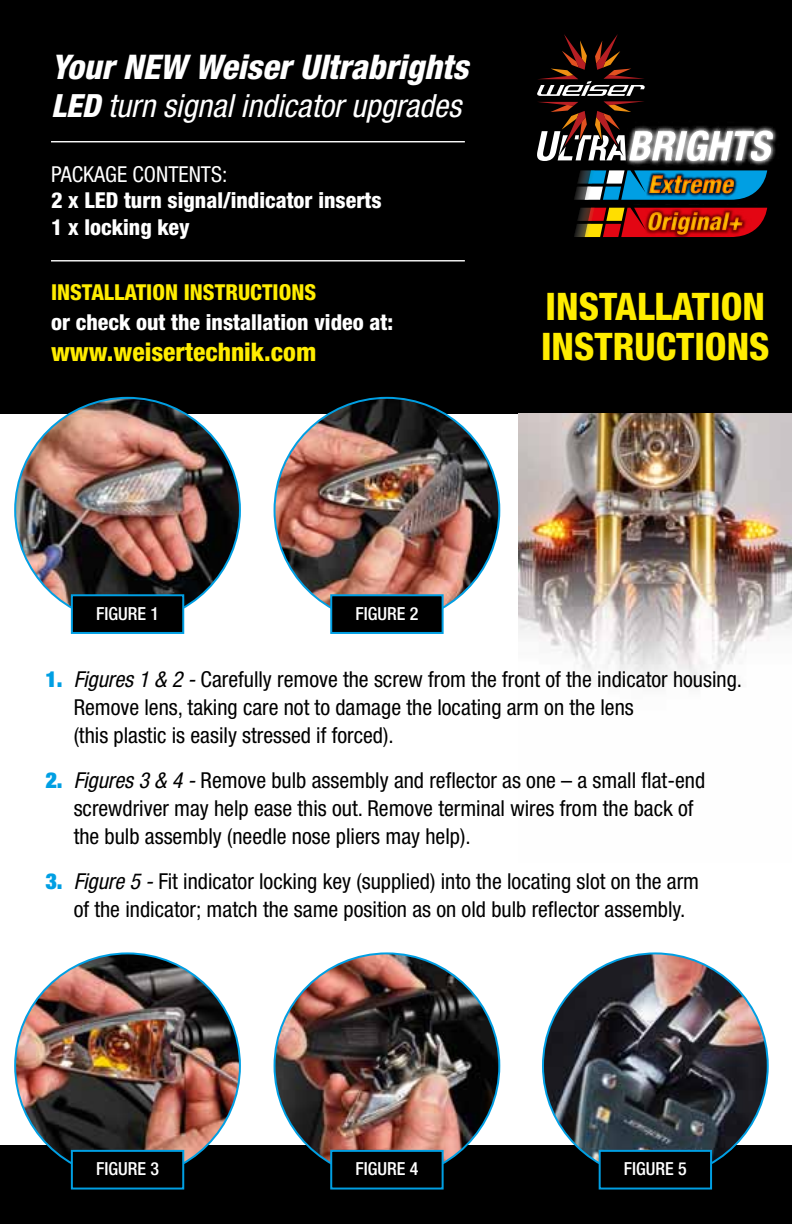
<style>
.page{position:relative;width:792px;height:1224px;background:#fff}
.page>*{position:absolute;margin:0;border:0;box-sizing:border-box;transform-origin:0 0}
.t1{font:800 condensed 38px/40px "Helvetica Neue";color:#ffed00}
.t2{font:italic 800 condensed 34px "Helvetica Neue";color:#fff}
.t3{font:italic condensed 32px "Helvetica Neue";color:#fff}
.t4{font:800 condensed 25.6px "Helvetica Neue";color:#ffed00}
.t5{font:condensed 22px/28px "Helvetica Neue";color:#000}
.t6{font:800 condensed 22px/26.4px "Helvetica Neue";color:#fff}
.t7{font:800 condensed 22px "Helvetica Neue";color:#ffed00}
.t8{font:condensed 22px "Helvetica Neue";color:#fff}
.t9{font:500 condensed 18px "Helvetica Neue";color:#fff}
.s1{font-weight:800}
.s2{font-weight:900;font-stretch:expanded;color:#009fe3}
.s3{font-style:italic}
</style>
<div class="page">
<div style="left:0;top:0;width:792px;height:414px;background:#000"></div>
<hr style="left:51px;top:141px;width:414px;height:1px;background:#fff">
<hr style="left:51px;top:260px;width:414px;height:1px;background:#fff">
<img style="left:519px;top:414px;width:273px;height:271px">
<div style="left:0;top:1145px;width:792px;height:79px;background:#000"></div>
<img style="left:275px;top:398px;width:224px;height:225px;border-radius:112px">
<div style="left:330px;top:594px;width:114px;height:40px;background:#000;border:2px solid #009fe3"></div>
<img style="left:15px;top:953px;width:225px;height:225px;border-radius:112px">
<div style="left:71px;top:1150px;width:113px;height:40px;background:#000;border:2px solid #009fe3"></div>
<img style="left:15px;top:398px;width:225px;height:225px;border-radius:112px">
<div style="left:71px;top:594px;width:113px;height:40px;background:#000;border:2px solid #009fe3"></div>
<img style="left:760px;top:129px;width:17px;height:43px">
<img style="left:626px;top:161px;width:134px;height:5px">
<svg style="left:574px;top:170px;width:193px;height:30px;background:#337688"></svg>
<svg style="left:537px;top:34px;width:237px;height:127px"></svg>
<img style="left:543px;top:955px;width:225px;height:212px">
<div style="left:599px;top:1150px;width:113px;height:40px;background:#000;border:2px solid #009fe3"></div>
<img style="left:275px;top:953px;width:224px;height:225px;border-radius:112px">
<div style="left:330px;top:1150px;width:114px;height:40px;background:#000;border:2px solid #009fe3"></div>
<img style="left:604px;top:207px;width:18px;height:1px">
<svg style="left:574px;top:208px;width:48px;height:29px"></svg>
<img style="left:622px;top:207px;width:146px;height:30px">
<h2 class="t2" style="left:51px;top:45px;width:419px">Your NEW Weiser Ultrabrights</h2>
<h3 class="t3" style="left:51px;top:87px;width:412px"><span class="s1">LED</span> turn signal indicator upgrades</h3>
<p class="t8" style="left:51px;top:162px;width:178px">Package contents:</p>
<p class="t6" style="left:51px;top:187px;width:332px">2 x LED turn signal/indicator inserts<br>1 x locking key</p>
<p class="t7" style="left:51px;top:278px;width:267px">Installation instructions</p>
<p class="t6" style="left:51px;top:309px;width:344px">or check out the installation video at:</p>
<p class="t4" style="left:51px;top:336px;width:267px">www.weisertechnik.com</p>
<p class="t9" style="left:96px;top:603px;width:64px">FIGURE 1</p>
<p class="t9" style="left:355px;top:603px;width:64px">FIGURE 2</p>
<h1 class="t1" style="left:541px;top:286px;width:230px">Installation instructions</h1>
<p class="t5" style="left:74px;top:665px;width:670px;text-indent:-28px"><span class="s2">1.</span> <span class="s3">Figures 1 &amp; 2 -</span> Carefully remove the screw from the front of the indicator housing.<br>Remove lens, taking care not to damage the locating arm on the lens<br>(this plastic is easily stressed if forced).</p>
<p class="t5" style="left:74px;top:766px;width:633px;text-indent:-28px"><span class="s2">2.</span> <span class="s3">Figures 3 &amp; 4 -</span> Remove bulb assembly and reflector as one – a small flat-end screwdriver may help ease this out. Remove terminal wires from the back of the bulb assembly (needle nose pliers may help).</p>
<p class="t5" style="left:74px;top:867px;width:627px;text-indent:-28px"><span class="s2">3.</span> <span class="s3">Figure 5 -</span> Fit indicator locking key (supplied) into the locating slot on the arm of the indicator; match the same position as on old bulb reflector assembly.</p>
<p class="t9" style="left:96px;top:1158px;width:64px">FIGURE 3</p>
<p class="t9" style="left:355px;top:1158px;width:64px">FIGURE 4</p>
<p class="t9" style="left:624px;top:1158px;width:64px">FIGURE 5</p>
</div>
